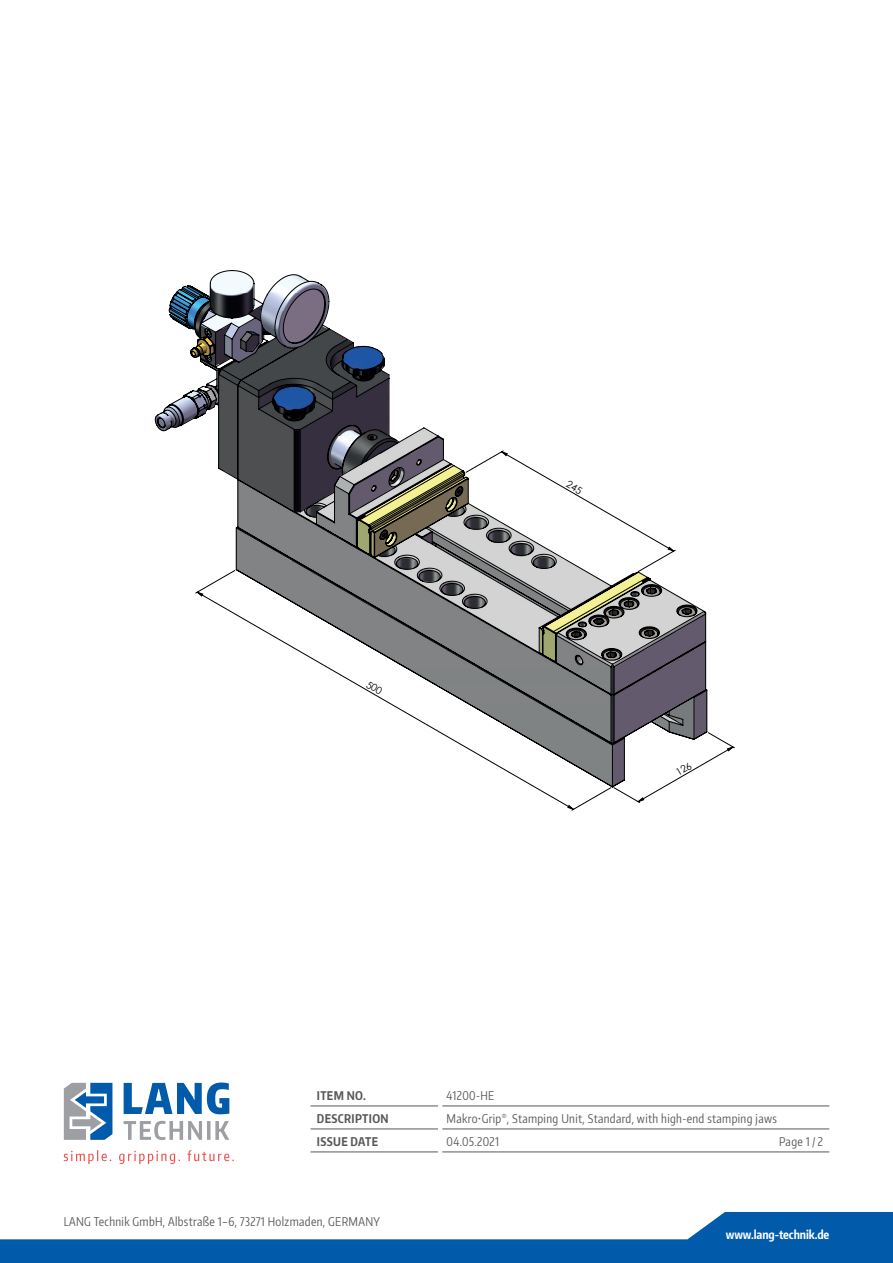
<style>
.page{position:relative;width:893px;height:1263px;background:#fff}
.page>*{position:absolute;margin:0;border:0;box-sizing:border-box;transform-origin:0 0}
.t1{font:12px "Encode Sans Compressed";letter-spacing:.03em;color:#57585a}
.t2{font:700 12px "Encode Sans Compressed";letter-spacing:.03em;color:#57585a}
.t3{font:700 12px "Encode Sans Compressed";letter-spacing:-.01em;color:#fff}
</style>
<div class="page">
<svg style="left:0;top:1212px;width:893px;height:51px;fill:#015aaa"></svg>
<svg style="left:124px;top:1082px;width:105px;height:32px"></svg>
<svg style="left:124px;top:1121px;width:105px;height:19px"></svg>
<svg style="left:64px;top:1083px;width:48px;height:57px"></svg>
<svg style="left:64px;top:1150px;width:170px;height:14px"></svg>
<hr style="left:311px;top:1106px;width:127px;height:1px;background:#57585a">
<hr style="left:442px;top:1106px;width:387px;height:1px;background:#57585a">
<hr style="left:311px;top:1129px;width:127px;height:1px;background:#57585a">
<hr style="left:442px;top:1129px;width:387px;height:1px;background:#57585a">
<hr style="left:311px;top:1152px;width:127px;height:1px;background:#57585a">
<hr style="left:442px;top:1152px;width:387px;height:1px;background:#57585a">
<svg style="left:155px;top:270px;width:552px;height:517px"></svg>
<svg style="left:466px;top:450px;width:210px;height:122px"></svg>
<svg style="left:613px;top:732px;width:122px;height:71px"></svg>
<svg style="left:366px;top:681px;width:17px;height:14px"></svg>
<p class="t2" style="left:317px;top:1087px;width:51px">ITEM NO.</p>
<p class="t1" style="left:447px;top:1087px;width:49px">41200-HE</p>
<p class="t2" style="left:317px;top:1110px;width:73px">DESCRIPTION</p>
<p class="t1" style="left:447px;top:1110px;width:332px">Makro•Grip<sup>®</sup>, Stamping Unit, Standard, with high-end stamping jaws</p>
<p class="t2" style="left:317px;top:1133px;width:63px">ISSUE DATE</p>
<p class="t1" style="left:447px;top:1133px;width:54px">04.05.2021</p>
<p class="t1" style="left:779px;top:1133px;width:45px">Page 1 / 2</p>
<p class="t1" style="left:64px;top:1213px;width:318px">LANG Technik GmbH, Albstraße 1–6, 73271 Holzmaden, GERMANY</p>
<p class="t3" style="left:726px;top:1227px;width:105px">www.lang-technik.de</p>
</div>
